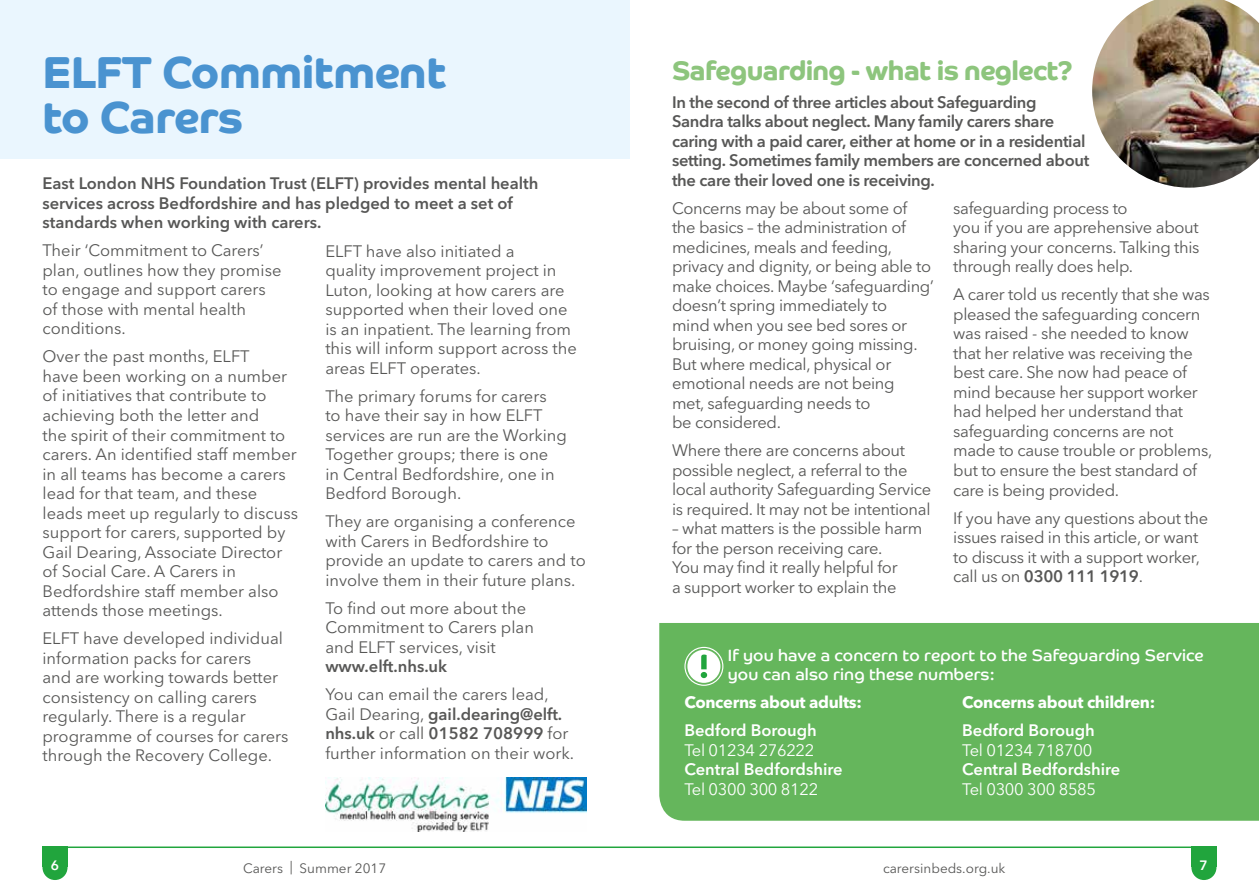
<style>
.page{position:relative;width:1259px;height:893px;background:#fff}
.page>*{position:absolute;margin:0;border:0;box-sizing:border-box;transform-origin:0 0}
.t1{font:45px/45px "Co Headline Bd";letter-spacing:-.01em;color:#4a93d0}
.t2{font:700 27px "Co Headline W01";letter-spacing:-.02em;color:#8dc57d}
.t3{font:16.5px/19.5px "Avenir Next LT Pro";letter-spacing:-.01em;color:#575756}
.t4{font:600 16.5px/19.5px "Avenir Next LT Pro";letter-spacing:-.02em;color:#575756}
.t5{font:600 16.5px/19.5px "Avenir Next LT Pro";color:#575756}
.t6{font:16.5px/19.5px "Co Headline W01";letter-spacing:.01em;color:#fff}
.t7{font:600 16.5px "Avenir Next LT Pro";color:#fff}
.t8{font:16.5px "Avenir Next LT Pro";letter-spacing:-.02em;color:#fff}
.t9{font:700 16.5px "Avenir Next LT Pro";letter-spacing:-.02em;color:#fff}
.t10{font:13.5px "Avenir Next LT Pro";color:#575756}
.t11{font:600 13.5px "Avenir Next LT Pro";color:#fff}
.s1{font-weight:600}
</style>
<div class="page">
<div style="left:0;top:0;width:629px;height:159px;background:#eaf6fe"></div>
<div style="left:659px;top:623px;width:600px;height:198px;background:#65b65c"></div>
<div style="left:687px;top:650px;width:33px;height:33px;background:#fff;border-radius:50%"></div>
<div style="left:684px;top:647px;width:39px;height:39px;border:1px solid #fff;border-radius:50%"></div>
<svg style="left:700px;top:655px;width:7px;height:23px"></svg>
<img style="left:1092px;top:0;width:167px;height:188px">
<img style="left:325px;top:778px;width:262px;height:53px">
<div style="left:42px;top:847px;width:26px;height:20px;background:#21a53d"></div>
<div style="left:42px;top:855px;width:25px;height:25px;background:#21a53d;border-radius:50%"></div>
<div style="left:1191px;top:847px;width:25px;height:20px;background:#21a53d"></div>
<div style="left:1191px;top:855px;width:25px;height:25px;background:#21a53d;border-radius:50%"></div>
<hr style="left:42px;top:846px;width:1174px;height:2px;background:#21a53d">
<h1 class="t1" style="left:42px;top:50px;width:405px">ELFT Commitment to Carers</h1>
<p class="t5" style="left:42px;top:174px;width:497px">East London NHS Foundation Trust (ELFT) provides mental health services across Bedfordshire and has pledged to meet a set of standards when working with carers.</p>
<p class="t3" style="left:42px;top:241px;width:240px">Their ‘Commitment to Carers’ plan, outlines how they promise to engage and support carers of those with mental health conditions.</p>
<p class="t3" style="left:42px;top:347px;width:257px">Over the past months, ELFT<br>have been working on a number of initiatives that contribute to achieving both the letter and<br>the spirit of their commitment to carers. An identified staff member in all teams has become a carers lead for that team, and these leads meet up regularly to discuss support for carers, supported by<br>Gail Dearing, Associate Director of Social Care. A Carers in<br>Bedfordshire staff member also attends those meetings.</p>
<p class="t3" style="left:42px;top:629px;width:247px">ELFT have developed individual information packs for carers<br>and are working towards better consistency on calling carers regularly. There is a regular programme of courses for carers through the Recovery College.</p>
<p class="t3" style="left:325px;top:241px;width:253px">ELFT have also initiated a<br>quality improvement project in<br>Luton, looking at how carers are supported when their loved one is an inpatient. The learning from this will inform support across the areas ELFT operates.</p>
<p class="t3" style="left:325px;top:386px;width:243px">The primary forums for carers<br>to have their say in how ELFT services are run are the Working<br>Together groups; there is one<br>in Central Bedfordshire, one in<br>Bedford Borough.</p>
<p class="t3" style="left:325px;top:512px;width:262px">They are organising a conference with Carers in Bedfordshire to provide an update to carers and to involve them in their future plans.</p>
<p class="t3" style="left:325px;top:598px;width:210px">To find out more about the<br>Commitment to Carers plan and ELFT services, visit</p>
<p class="t5" style="left:325px;top:656px;width:123px">www.elft.nhs.uk</p>
<p class="t3" style="left:325px;top:685px;width:250px">You can email the carers lead,<br>Gail Dearing, <span class="s1">gail.dearing@elft. nhs.uk</span> or call <span class="s1">01582 708999</span> for further information on their work.</p>
<h2 class="t2" style="left:672px;top:55px;width:402px">Safeguarding - what is neglect?</h2>
<p class="t4" style="left:672px;top:92px;width:419px">In the second of three articles about Safeguarding Sandra talks about neglect. Many family carers share caring with a paid carer, either at home or in a residential setting. Sometimes family members are concerned about the care their loved one is receiving.</p>
<p class="t3" style="left:672px;top:198px;width:263px">Concerns may be about some of the basics – the administration of medicines, meals and feeding, privacy and dignity, or being able to make choices. Maybe ‘safeguarding’ doesn’t spring immediately to<br>mind when you see bed sores or bruising, or money going missing.<br>But where medical, physical or emotional needs are not being<br>met, safeguarding needs to<br>be considered.</p>
<p class="t3" style="left:672px;top:441px;width:261px">Where there are concerns about possible neglect, a referral to the local authority Safeguarding Service is required. It may not be intentional</p>
<p class="t3" style="left:672px;top:519px;width:252px">– what matters is the possible harm for the person receiving care.<br>You may find it really helpful for<br>a support worker to explain the</p>
<p class="t3" style="left:953px;top:198px;width:248px">safeguarding process to<br>you if you are apprehensive about sharing your concerns. Talking this through really does help.</p>
<p class="t3" style="left:953px;top:285px;width:260px">A carer told us recently that she was pleased the safeguarding concern was raised - she needed to know that her relative was receiving the best care. She now had peace of mind because her support worker had helped her understand that safeguarding concerns are not made to cause trouble or problems, but to ensure the best standard of care is being provided.</p>
<p class="t3" style="left:953px;top:508px;width:256px">If you have any questions about the issues raised in this article, or want to discuss it with a support worker, call us on <span class="s1">0300 111 1919</span>.</p>
<p class="t6" style="left:728px;top:646px;width:477px">If you have a concern to report to the Safeguarding Service you can also ring these numbers:</p>
<p class="t9" style="left:684px;top:693px;width:179px">Concerns about adults:</p>
<p class="t7" style="left:684px;top:721px;width:134px">Bedford Borough</p>
<p class="t8" style="left:684px;top:740px;width:131px">Tel 01234 276222</p>
<p class="t7" style="left:684px;top:760px;width:160px">Central Bedfordshire</p>
<p class="t8" style="left:684px;top:779px;width:135px">Tel 0300 300 8122</p>
<p class="t9" style="left:962px;top:693px;width:194px">Concerns about children:</p>
<p class="t7" style="left:962px;top:721px;width:134px">Bedford Borough</p>
<p class="t8" style="left:962px;top:740px;width:131px">Tel 01234 718700</p>
<p class="t7" style="left:962px;top:760px;width:160px">Central Bedfordshire</p>
<p class="t8" style="left:962px;top:779px;width:135px">Tel 0300 300 8585</p>
<p class="t11" style="left:51px;top:857px;width:10px">6</p>
<p class="t10" style="left:243px;top:860px;width:144px">Carers | Summer 2017</p>
<p class="t10" style="left:883px;top:860px;width:124px">carersinbeds.org.uk</p>
<p class="t11" style="left:1199px;top:857px;width:10px">7</p>
</div>
